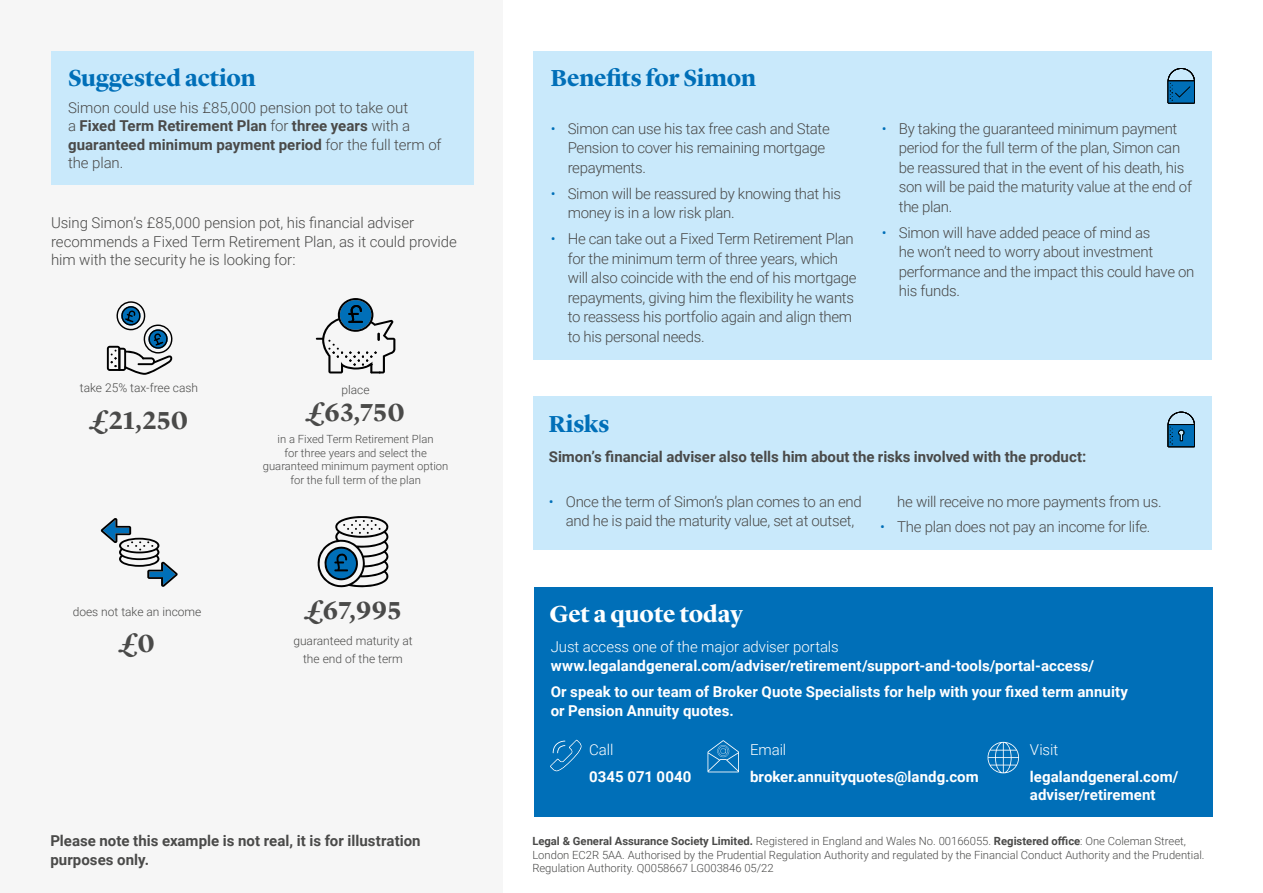
<style>
.page{position:relative;width:1263px;height:893px;background:#fff}
.page>*{position:absolute;margin:0;border:0;box-sizing:border-box;transform-origin:0 0}
.pull_out_number{font:700 25.5px "Lyon Display";letter-spacing:.02em;color:#4a4a49}
.Box_title_lyon_blue{font:700 24px "Lyon Display";letter-spacing:-.005em;color:#006fb8}
.Box_title_lyon{font:700 24px "Lyon Display";color:#fff}
.Body_copy_Roboto_10{font:300 15px/19.5px "Roboto";letter-spacing:-.02em;color:#4a4a49}
.Body_copy_Roboto_10-2{font:700 15px/18.3px "Roboto";letter-spacing:.005em;color:#fff}
.Body_copy_Roboto_10-3{font:700 15px/18.3px "Roboto";color:#4a4a49}
.Body_copy_Roboto_10-4{font:300 15px "Roboto";letter-spacing:-.01em;color:#fff}
.pull_out_number-2{font:300 12px "Roboto";color:#4a4a49}
.Legal_7_5_Lt{font:300 11.25px/13.5px "Roboto";color:#4a4a49;text-align:center}
.s1{font-weight:700}
.s2{color:#006fb8}
.s3{font-weight:300}
</style>
<div class="page">
<div style="left:0;top:0;width:503px;height:893px;background:#f6f6f6"></div>
<div style="left:51px;top:51px;width:422px;height:133px;background:#c9e9fb"></div>
<svg style="left:107px;top:301px;width:66px;height:74px"></svg>
<svg style="left:317px;top:516px;width:72px;height:71px"></svg>
<div style="left:533px;top:51px;width:679px;height:308px;background:#c9e9fb"></div>
<div style="left:533px;top:396px;width:679px;height:154px;background:#c9e9fb"></div>
<div style="left:533px;top:587px;width:679px;height:230px;background:#006fb8"></div>
<svg style="left:1167px;top:68px;width:28px;height:35px"></svg>
<svg style="left:1167px;top:412px;width:28px;height:35px"></svg>
<svg style="left:987px;top:742px;width:32px;height:31px"></svg>
<svg style="left:550px;top:740px;width:32px;height:31px"></svg>
<svg style="left:707px;top:740px;width:32px;height:32px"></svg>
<svg style="left:316px;top:298px;width:79px;height:75px"></svg>
<svg style="left:101px;top:518px;width:77px;height:69px"></svg>
<p class="Box_title_lyon_blue" style="left:68px;top:60px;width:189px">Suggested action</p>
<p class="Body_copy_Roboto_10" style="left:68px;top:98px;width:375px;line-height:18.3px">Simon could use his £85,000 pension pot to take out<br>a <span class="s1">Fixed Term Retirement Plan</span> for <span class="s1">three years</span> with a <span class="s1">guaranteed minimum payment period</span> for the full term of the plan.</p>
<p class="Body_copy_Roboto_10" style="left:51px;top:213px;width:407px;line-height:18.3px">Using Simon’s £85,000 pension pot, his financial adviser recommends a Fixed Term Retirement Plan, as it could provide him with the security he is looking for:</p>
<p class="pull_out_number-2" style="left:80px;top:380px;width:120px">take 25% tax-free cash</p>
<p class="pull_out_number" style="left:90px;top:401px;width:100px">£21,250</p>
<p class="pull_out_number-2" style="left:73px;top:603px;width:130px">does not take an income</p>
<p class="pull_out_number" style="left:119px;top:624px;width:37px">£0</p>
<p class="pull_out_number-2" style="left:342px;top:381px;width:30px">place</p>
<p class="pull_out_number" style="left:306px;top:393px;width:100px">£63,750</p>
<p class="Legal_7_5_Lt" style="left:263px;top:432px;width:187px">in a Fixed Term Retirement Plan<br>for three years and select the guaranteed minimum payment option for the full term of the plan</p>
<p class="pull_out_number" style="left:305px;top:591px;width:98px">£67,995</p>
<p class="pull_out_number-2" style="left:293px;top:632px;width:121px">guaranteed maturity at</p>
<p class="pull_out_number-2" style="left:303px;top:650px;width:101px">the end of the term</p>
<p class="Body_copy_Roboto_10-3" style="left:50px;top:831px;width:372px">Please note this example is not real, it is for illustration purposes only.</p>
<p class="Box_title_lyon_blue" style="left:551px;top:60px;width:207px">Benefits for Simon</p>
<p class="Body_copy_Roboto_10" style="left:568px;top:118px;width:264px;text-indent:-17px"><span class="s2">•</span> Simon can use his tax free cash and State<br>Pension to cover his remaining mortgage repayments.</p>
<p class="Body_copy_Roboto_10" style="left:568px;top:183px;width:275px;text-indent:-17px"><span class="s2">•</span> Simon will be reassured by knowing that his money is in a low risk plan.</p>
<p class="Body_copy_Roboto_10" style="left:568px;top:229px;width:290px;text-indent:-17px"><span class="s2">•</span> He can take out a Fixed Term Retirement Plan for the minimum term of three years, which will also coincide with the end of his mortgage repayments, giving him the flexibility he wants to reassess his portfolio again and align them to his personal needs.</p>
<p class="Body_copy_Roboto_10" style="left:899px;top:118px;width:295px;text-indent:-17px"><span class="s2">•</span> By taking the guaranteed minimum payment period for the full term of the plan, Simon can be reassured that in the event of his death, his son will be paid the maturity value at the end of the plan.</p>
<p class="Body_copy_Roboto_10" style="left:899px;top:222px;width:297px;text-indent:-17px"><span class="s2">•</span> Simon will have added peace of mind as<br>he won’t need to worry about investment performance and the impact this could have on his funds.</p>
<p class="Box_title_lyon_blue" style="left:549px;top:405px;width:62px">Risks</p>
<p class="Body_copy_Roboto_10-3" style="left:549px;top:447px;width:539px">Simon’s financial adviser also tells him about the risks involved with the product:</p>
<p class="Body_copy_Roboto_10" style="left:566px;top:491px;width:297px;text-indent:-17px"><span class="s2">•</span> Once the term of Simon’s plan comes to an end and he is paid the maturity value, set at outset,</p>
<p class="Body_copy_Roboto_10" style="left:897px;top:491px;width:266px">he will receive no more payments from us.</p>
<p class="Body_copy_Roboto_10" style="left:880px;top:517px;width:272px"><span class="s2">•</span> The plan does not pay an income for life.</p>
<p class="Box_title_lyon" style="left:549px;top:596px;width:195px">Get a quote today</p>
<p class="Body_copy_Roboto_10-2" style="left:551px;top:637px;width:545px"><span class="s3">Just access one of the major adviser portals </span>www.legalandgeneral.com/adviser/retirement/support-and-tools/portal-access/</p>
<p class="Body_copy_Roboto_10-2" style="left:551px;top:682px;width:579px">Or speak to our team of Broker Quote Specialists for help with your fixed term annuity or Pension Annuity quotes.</p>
<p class="Body_copy_Roboto_10-4" style="left:589px;top:739px;width:26px">Call</p>
<p class="Body_copy_Roboto_10-2" style="left:589px;top:767px;width:104px">0345 071 0040</p>
<p class="Body_copy_Roboto_10-4" style="left:750px;top:739px;width:38px">Email</p>
<p class="Body_copy_Roboto_10-2" style="left:750px;top:767px;width:230px">broker.annuityquotes@landg.com</p>
<p class="Body_copy_Roboto_10-4" style="left:1030px;top:739px;width:30px">Visit</p>
<p class="Body_copy_Roboto_10-2" style="left:1030px;top:767px;width:150px">legalandgeneral.com/ adviser/retirement</p>
<p class="Legal_7_5_Lt" style="left:532px;top:834px;width:674px;text-align:left"><span class="s1">Legal &amp; General Assurance Society Limited.</span> Registered in England and Wales No. 00166055. <span class="s1">Registered office</span>: One Coleman Street,<br>London EC2R 5AA. Authorised by the Prudential Regulation Authority and regulated by the Financial Conduct Authority and the Prudential.<br>Regulation Authority. Q0058667 LG003846 05/22</p>
</div>
